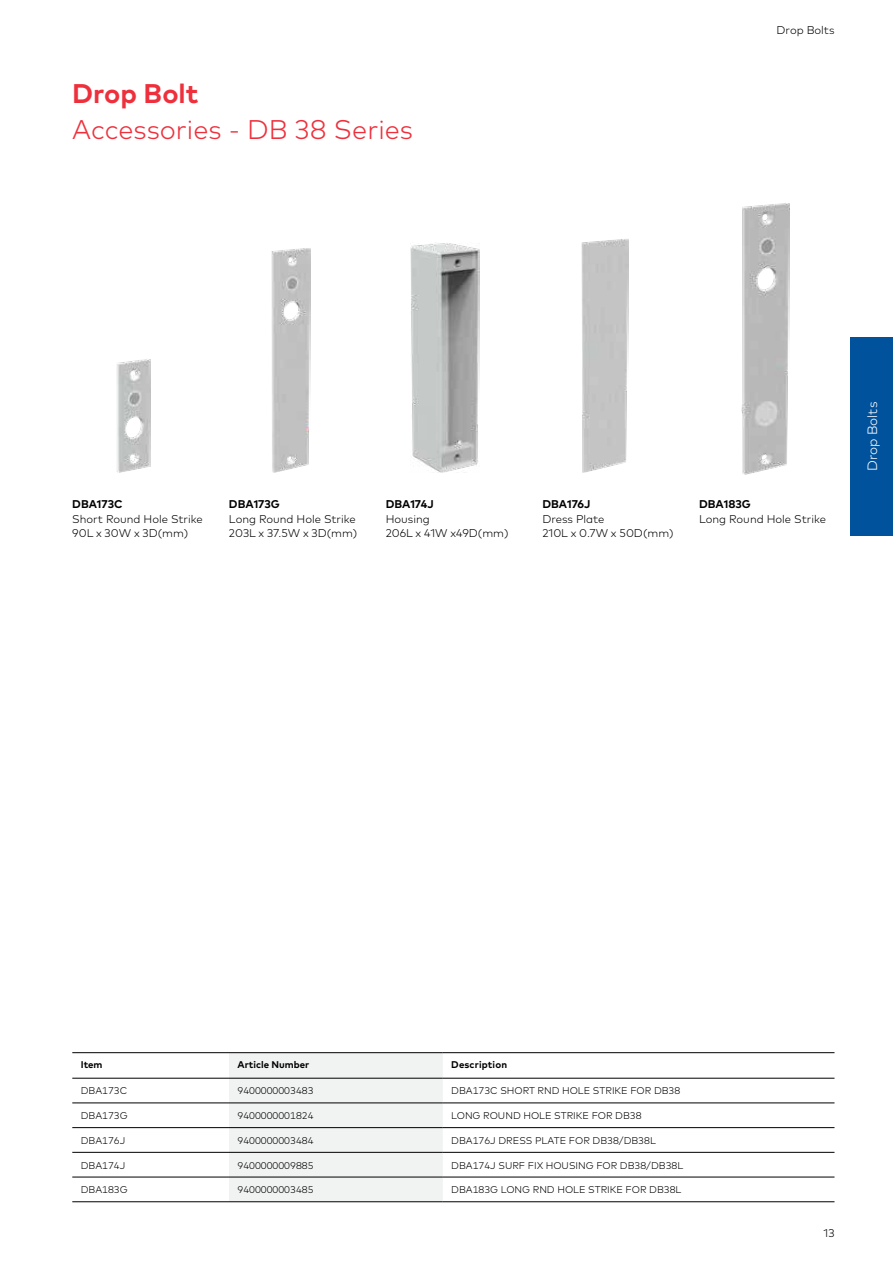
<style>
.page{position:relative;width:893px;height:1263px;background:#fff}
.page>*{position:absolute;margin:0;border:0;box-sizing:border-box;transform-origin:0 0}
.t1{font:300 27px "Mark Pro";color:#ee303c}
.t2{font:700 27px "Mark Pro";color:#ee303c}
.t3{font:300 13.5px "Mark Pro";color:#fff}
.t4{font:300 11.25px/14.2px "Mark Pro";color:#000}
.t5{font:700 11.25px "Mark Pro";color:#000}
.t6{font:300 9.75px "Mark Pro";color:#000}
.t7{font:700 9.75px "Mark Pro";color:#000}
</style>
<div class="page">
<div style="left:850px;top:338px;width:43px;height:198px;background:#00529c"></div>
<img style="left:116px;top:359px;width:35px;height:113px">
<img style="left:272px;top:248px;width:39px;height:224px">
<img style="left:411px;top:242px;width:68px;height:230px">
<img style="left:581px;top:239px;width:47px;height:233px">
<img style="left:741px;top:203px;width:48px;height:271px">
<div style="left:229px;top:1053px;width:214px;height:148px;background:#f1f2f2"></div>
<hr style="left:72px;top:1052px;width:157px;height:1px;background:#000">
<hr style="left:229px;top:1052px;width:214px;height:1px;background:#000">
<hr style="left:443px;top:1052px;width:391px;height:1px;background:#000">
<hr style="left:72px;top:1078px;width:157px;height:1px;background:#000">
<hr style="left:229px;top:1078px;width:214px;height:1px;background:#000">
<hr style="left:443px;top:1078px;width:391px;height:1px;background:#000">
<hr style="left:72px;top:1103px;width:157px;height:1px;background:#000">
<hr style="left:229px;top:1103px;width:214px;height:1px;background:#000">
<hr style="left:443px;top:1103px;width:391px;height:1px;background:#000">
<hr style="left:72px;top:1127px;width:157px;height:1px;background:#000">
<hr style="left:229px;top:1127px;width:214px;height:1px;background:#000">
<hr style="left:443px;top:1127px;width:391px;height:1px;background:#000">
<hr style="left:72px;top:1152px;width:157px;height:1px;background:#000">
<hr style="left:229px;top:1152px;width:214px;height:1px;background:#000">
<hr style="left:443px;top:1152px;width:391px;height:1px;background:#000">
<hr style="left:72px;top:1177px;width:157px;height:1px;background:#000">
<hr style="left:229px;top:1177px;width:214px;height:1px;background:#000">
<hr style="left:443px;top:1177px;width:391px;height:1px;background:#000">
<hr style="left:72px;top:1201px;width:157px;height:1px;background:#000">
<hr style="left:229px;top:1201px;width:214px;height:1px;background:#000">
<hr style="left:443px;top:1201px;width:391px;height:1px;background:#000">
<h1 class="t2" style="left:72px;top:83px;width:128px">Drop Bolt</h1>
<h1 class="t1" style="left:72px;top:119px;width:342px">Accessories - DB 38 Series</h1>
<p class="t4" style="left:777px;top:23px;width:59px">Drop Bolts</p>
<p class="t5" style="left:72px;top:500px;width:52px">DBA173C</p>
<p class="t4" style="left:72px;top:512px;width:132px">Short Round Hole Strike<br>90L x 30W x 3D(mm)</p>
<p class="t5" style="left:229px;top:500px;width:52px">DBA173G</p>
<p class="t4" style="left:229px;top:512px;width:130px">Long Round Hole Strike<br>203L x 37.5W x 3D(mm)</p>
<p class="t5" style="left:386px;top:500px;width:50px">DBA174J</p>
<p class="t4" style="left:386px;top:512px;width:124px">Housing<br>206L x 41W x49D(mm)</p>
<p class="t5" style="left:542px;top:500px;width:50px">DBA176J</p>
<p class="t4" style="left:542px;top:512px;width:133px">Dress Plate<br>210L x 0.7W x 50D(mm)</p>
<p class="t5" style="left:699px;top:500px;width:53px">DBA183G</p>
<p class="t4" style="left:699px;top:512px;width:128px">Long Round Hole Strike</p>
<h2 class="t3" style="left:867px;top:471px;width:71px;rotate:-90deg">Drop Bolts</h2>
<p class="t7" style="left:81px;top:1060px;width:23px">Item</p>
<p class="t7" style="left:237px;top:1060px;width:73px">Article Number</p>
<p class="t7" style="left:451px;top:1060px;width:57px">Description</p>
<p class="t6" style="left:81px;top:1087px;width:48px">DBA173C</p>
<p class="t6" style="left:237px;top:1087px;width:78px">9400000003483</p>
<p class="t6" style="left:451px;top:1087px;width:231px">DBA173C SHORT RND HOLE STRIKE FOR DB38</p>
<p class="t6" style="left:81px;top:1111px;width:48px">DBA173G</p>
<p class="t6" style="left:237px;top:1111px;width:78px">9400000001824</p>
<p class="t6" style="left:451px;top:1111px;width:192px">LONG ROUND HOLE STRIKE FOR DB38</p>
<p class="t6" style="left:81px;top:1136px;width:46px">DBA176J</p>
<p class="t6" style="left:237px;top:1136px;width:78px">9400000003484</p>
<p class="t6" style="left:451px;top:1136px;width:206px">DBA176J DRESS PLATE FOR DB38/DB38L</p>
<p class="t6" style="left:81px;top:1161px;width:46px">DBA174J</p>
<p class="t6" style="left:237px;top:1161px;width:78px">9400000009885</p>
<p class="t6" style="left:451px;top:1161px;width:233px">DBA174J SURF FIX HOUSING FOR DB38/DB38L</p>
<p class="t6" style="left:81px;top:1186px;width:48px">DBA183G</p>
<p class="t6" style="left:237px;top:1186px;width:78px">9400000003485</p>
<p class="t6" style="left:451px;top:1186px;width:232px">DBA183G LONG RND HOLE STRIKE FOR DB38L</p>
<p class="t4" style="left:823px;top:1226px;width:12px">13</p>
</div>
